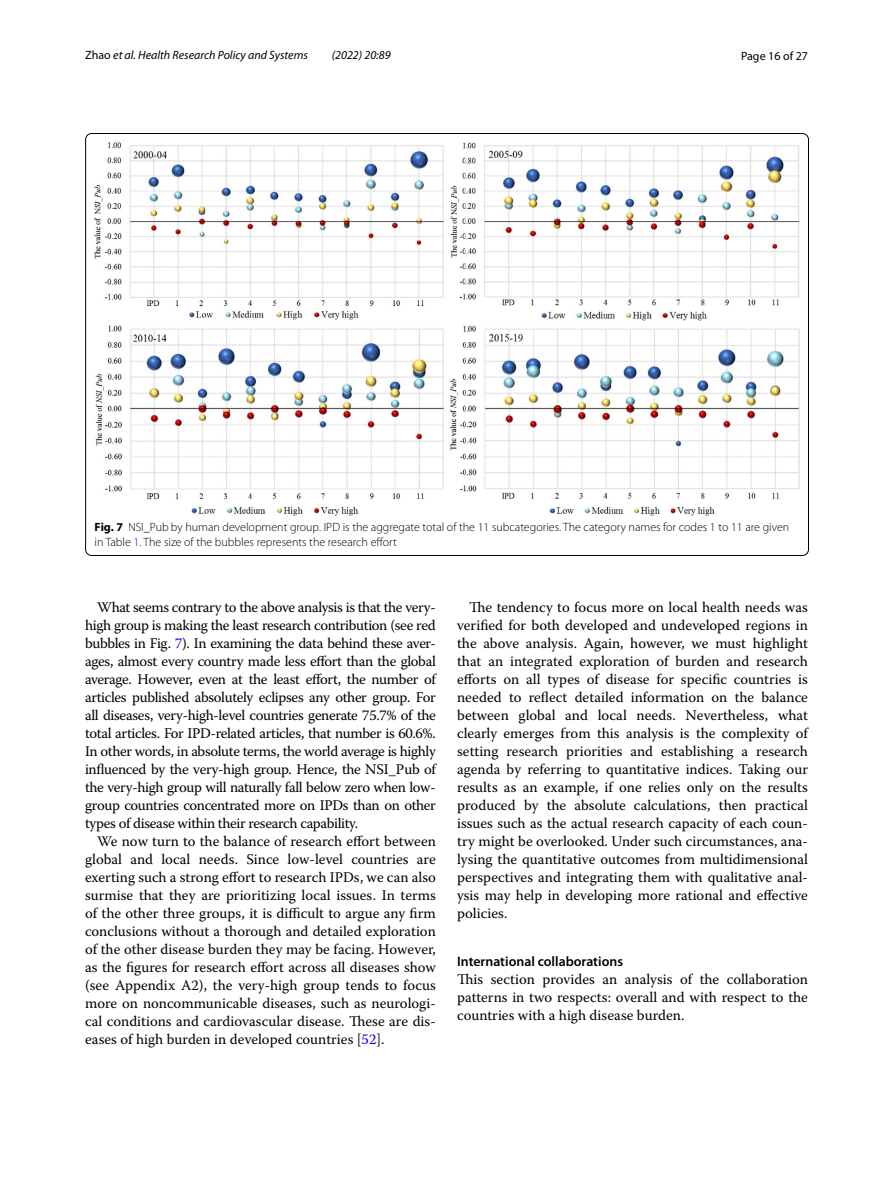
<style>
.page{position:relative;width:893px;height:1187px;background:#fff}
.page>*{position:absolute;margin:0;border:0;box-sizing:border-box;transform-origin:0 0}
.t1{font:14.7px/18px "Warnock Pro";color:#000;text-align:justify}
.t2{font:600 13.8px "Myriad Pro";color:#000}
.t3{font:300 12px/15px "Myriad Pro";color:#000}
.t4{font:italic 12px "Myriad Pro";color:#000}
.t5{font:12px "Myriad Pro";color:#000}
.s1{font-style:normal}
.s2{font-weight:700}
.s3{font-family:"Myriad Pro Light 3";font-weight:400}
.s4{color:#00f}
.s5{font-family:"Warnock Pro Regular 14"}
</style>
<div class="page">
<img style="left:94px;top:142px;width:706px;height:373px">
<p class="t4" style="left:85px;top:48px;width:224px"><span class="s1">Zhao</span> et al. Health Research Policy and Systems</p>
<p class="t4" style="left:332px;top:48px;width:60px">(2022) 20:89</p>
<p class="t5" style="left:741px;top:48px;width:68px">Page 16 of 27</p>
<p class="t3" style="left:95px;top:519px;width:696px"><span class="s2">Fig. 7</span> <span class="s3">NSI_Pub</span> by human development group. IPD is the aggregate total of the 11 subcategories. The category names for codes 1 to 11 are given in Table <span class="s4">1</span>. The size of the bubbles represents the research effort</p>
<p class="t1" style="left:85px;top:598px;width:352px;text-indent:12px">What seems contrary to the above analysis is that the very&shy;high group is making the least research contribution (see red bubbles in Fig. <span class="s4">7</span>). In examining the data behind these aver&shy;ages, almost every country made less effort than the global average. However, even at the least effort, the number of articles published absolutely eclipses any other group. For all diseases, very-high-level countries generate 75.7% of the total articles. For IPD-related articles, that number is 60.6%.<br>In other words, in absolute terms, the world average is highly influenced by the very-high group. Hence, the <span class="s5">NSI_Pub</span> of the very-high group will naturally fall below zero when low&shy;group countries concentrated more on IPDs than on other types of disease within their research capability.</p>
<p class="t1" style="left:85px;top:832px;width:352px;text-indent:12px">We now turn to the balance of research effort between global and local needs. Since low-level countries are exerting such a strong effort to research IPDs, we can also surmise that they are prioritizing local issues. In terms of the other three groups, it is difficult to argue any firm conclusions without a thorough and detailed exploration of the other disease burden they may be facing. However, as the figures for research effort across all diseases show (see Appendix A2), the very-high group tends to focus more on noncommunicable diseases, such as neurologi&shy;cal conditions and cardiovascular disease. These are dis&shy;eases of high burden in developed countries [<span class="s4">52</span>].</p>
<p class="t1" style="left:457px;top:598px;width:352px;text-indent:12px">The tendency to focus more on local health needs was verified for both developed and undeveloped regions in the above analysis. Again, however, we must highlight that an integrated exploration of burden and research efforts on all types of disease for specific countries is needed to reflect detailed information on the balance between global and local needs. Nevertheless, what clearly emerges from this analysis is the complexity of setting research priorities and establishing a research agenda by referring to quantitative indices. Taking our results as an example, if one relies only on the results produced by the absolute calculations, then practical issues such as the actual research capacity of each coun&shy;try might be overlooked. Under such circumstances, ana&shy;lysing the quantitative outcomes from multidimensional perspectives and integrating them with qualitative anal&shy;ysis may help in developing more rational and effective policies.</p>
<p class="t2" style="left:457px;top:952px;width:167px">International collaborations</p>
<p class="t1" style="left:457px;top:970px;width:352px">This section provides an analysis of the collaboration patterns in two respects: overall and with respect to the countries with a high disease burden.</p>
</div>
